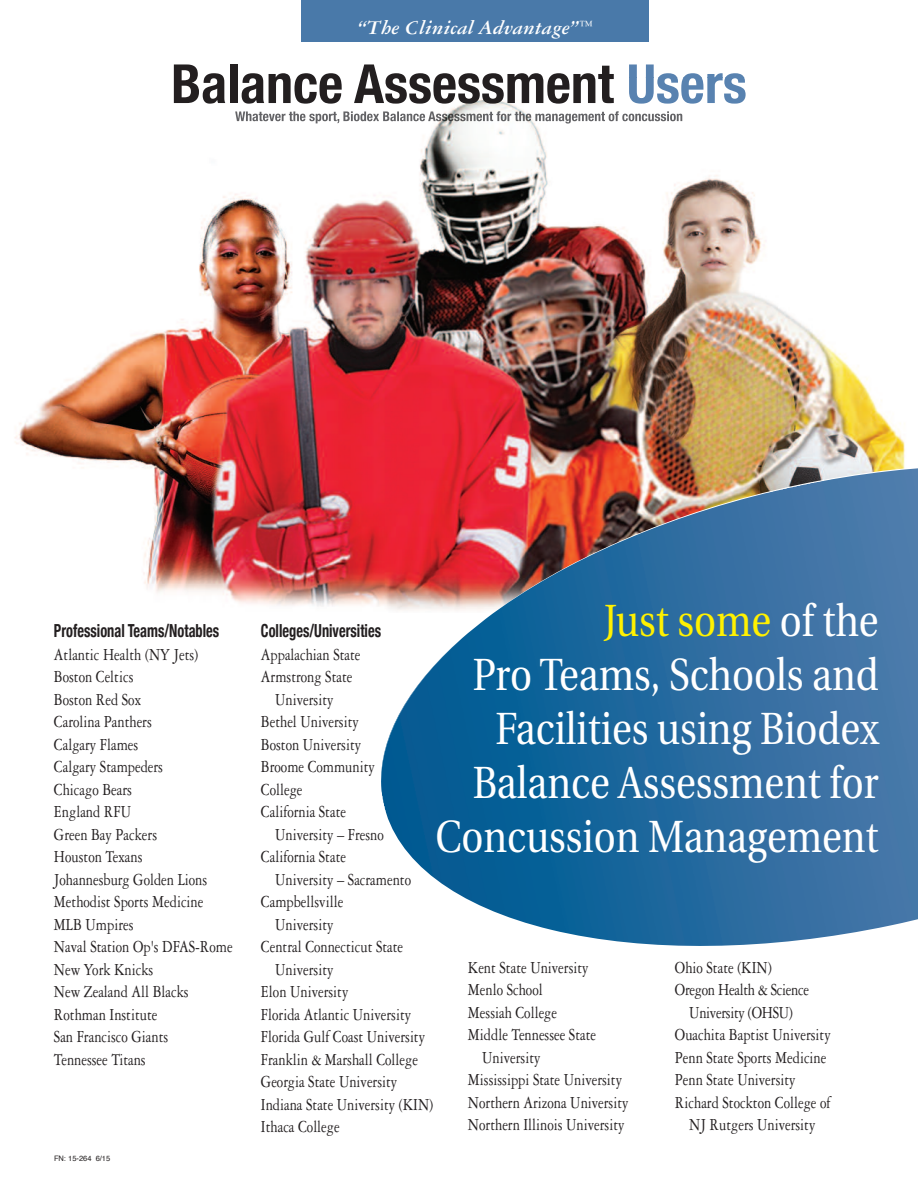
<style>
.page{position:relative;width:918px;height:1188px;background:#fff}
.page>*{position:absolute;margin:0;border:0;box-sizing:border-box;transform-origin:0 0}
.t1{font:700 condensed 54px "Helvetica Neue";color:#231f20}
.t2{font:45px/54px "Utopia";color:#fff;text-align:right;scale:.85 1}
.t3{font:italic 700 21px "Garamond Three";color:#fff}
.t4{font:18px/22.5px "Garamond Three";color:#231f20;scale:.8 1}
.t5{font:700 condensed 18px "Helvetica Neue";color:#231f20;scale:.8 1}
.t6{font:18px "Garamond Three";letter-spacing:-.02em;color:#231f20;scale:.8 1}
.t7{font:7.5px "Helvetica";color:#231f20}
.s1{color:#fff101}
</style>
<div class="page">
<img style="left:15px;top:98px;width:886px;height:508px">
<svg style="left:629px;top:64px;width:116px;height:14px"></svg>
<img style="left:629px;top:78px;width:117px;height:26px">
<img style="left:235px;top:111px;width:46px;height:10px">
<img style="left:358px;top:431px;width:547px;height:175px">
<img style="left:381px;top:468px;width:537px;height:478px">
<div style="left:302px;top:0;width:347px;height:41px;background:#4979a9"></div>
<p class="t3" style="left:358px;top:20px;width:236px">“The Clinical Advantage”<sup>™</sup></p>
<h1 class="t1" style="left:171px;top:51px;width:444px">Balance Assessment</h1>
<p class="t5" style="left:54px;top:620px;width:208px">Professional Teams/Notables</p>
<p class="t4" style="left:54px;top:644px;width:225px">Atlantic Health (NY Jets)<br>Boston Celtics<br>Boston Red Sox<br>Carolina Panthers<br>Calgary Flames<br>Calgary Stampeders<br>Chicago Bears<br>England RFU<br>Green Bay Packers<br>Houston Texans<br>Johannesburg Golden Lions<br>Methodist Sports Medicine<br>MLB Umpires<br>Naval Station Op's DFAS-Rome<br>New York Knicks<br>New Zealand All Blacks<br>Rothman Institute<br>San Francisco Giants<br>Tennessee Titans</p>
<p class="t7" style="left:54px;top:1155px;width:58px">FN: 15-264 6/15</p>
<h2 class="t2" style="left:436px;top:598px;width:523px"><span class="s1">Just some</span> of the<br>Pro Teams, Schools and<br>Facilities using Biodex<br>Balance Assessment for<br>Concussion Management</h2>
<p class="t5" style="left:261px;top:620px;width:152px">Colleges/Universities</p>
<p class="t4" style="left:261px;top:644px;width:126px">Appalachian State</p>
<p class="t4" style="left:261px;top:667px;width:116px">Armstrong State</p>
<p class="t4" style="left:275px;top:689px;width:74px">University</p>
<p class="t4" style="left:261px;top:712px;width:124px">Bethel University</p>
<p class="t4" style="left:261px;top:734px;width:127px">Boston University</p>
<p class="t4" style="left:261px;top:757px;width:144px">Broome Community</p>
<p class="t4" style="left:261px;top:779px;width:53px">College</p>
<p class="t4" style="left:261px;top:802px;width:108px">California State</p>
<p class="t4" style="left:275px;top:824px;width:137px">University – Fresno</p>
<p class="t4" style="left:261px;top:847px;width:108px">California State</p>
<p class="t4" style="left:275px;top:869px;width:171px">University – Sacramento</p>
<p class="t4" style="left:261px;top:892px;width:104px">Campbellsville</p>
<p class="t4" style="left:275px;top:914px;width:74px">University</p>
<p class="t4" style="left:261px;top:937px;width:179px">Central Connecticut State</p>
<p class="t4" style="left:275px;top:959px;width:74px">University</p>
<p class="t4" style="left:261px;top:982px;width:111px">Elon University</p>
<p class="t4" style="left:261px;top:1004px;width:189px">Florida Atlantic University</p>
<p class="t4" style="left:261px;top:1027px;width:207px">Florida Gulf Coast University</p>
<p class="t4" style="left:261px;top:1049px;width:198px">Franklin &amp; Marshall College</p>
<p class="t4" style="left:261px;top:1072px;width:172px">Georgia State University</p>
<p class="t4" style="left:261px;top:1094px;width:217px">Indiana State University (KIN)</p>
<p class="t4" style="left:261px;top:1117px;width:100px">Ithaca College</p>
<p class="t4" style="left:675px;top:958px;width:122px">Ohio State (KIN)</p>
<p class="t6" style="left:675px;top:984px;width:169px">Oregon Health &amp; Science</p>
<p class="t6" style="left:689px;top:1006px;width:131px">University (OHSU)</p>
<p class="t4" style="left:675px;top:1025px;width:196px">Ouachita Baptist University</p>
<p class="t4" style="left:675px;top:1048px;width:191px">Penn State Sports Medicine</p>
<p class="t4" style="left:675px;top:1070px;width:152px">Penn State University</p>
<p class="t4" style="left:675px;top:1093px;width:196px">Richard Stockton College of</p>
<p class="t4" style="left:689px;top:1115px;width:159px">NJ Rutgers University</p>
<p class="t4" style="left:468px;top:958px;width:152px">Kent State University</p>
<p class="t4" style="left:468px;top:980px;width:95px">Menlo School</p>
<p class="t4" style="left:468px;top:1003px;width:113px">Messiah College</p>
<p class="t4" style="left:468px;top:1025px;width:162px">Middle Tennessee State</p>
<p class="t4" style="left:482px;top:1048px;width:74px">University</p>
<p class="t4" style="left:468px;top:1070px;width:194px">Mississippi State University</p>
<p class="t4" style="left:468px;top:1093px;width:202px">Northern Arizona University</p>
<p class="t4" style="left:468px;top:1115px;width:197px">Northern Illinois University</p>
</div>
